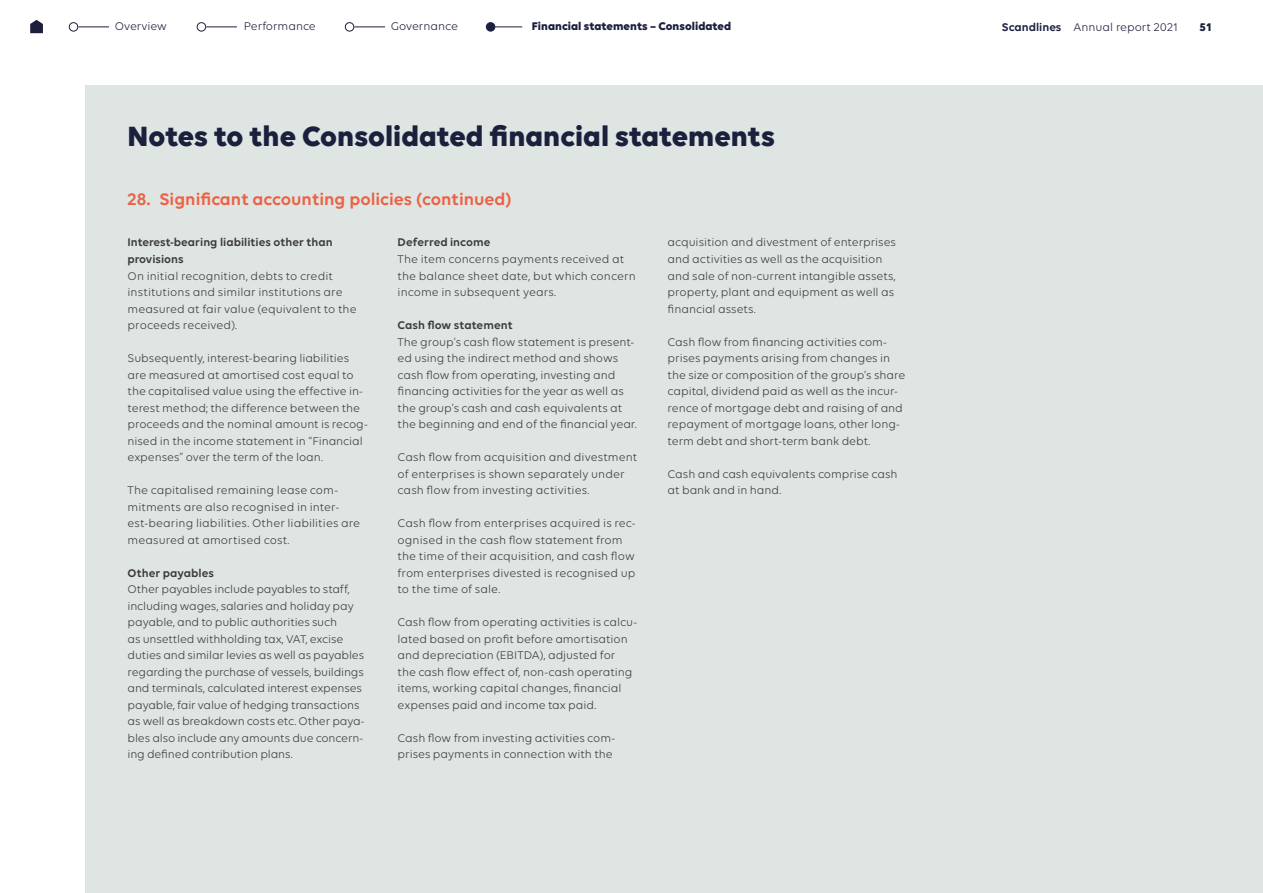
<style>
.page{position:relative;width:1263px;height:893px;background:#fff}
.page>*{position:absolute;margin:0;border:0;box-sizing:border-box;transform-origin:0 0}
.t1{font:700 30px "Volte";color:#1c203d}
.t2{font:600 18px "Volte";color:#ec6246}
.t3{font:12px/16.5px "Volte";letter-spacing:-.005em;color:#3c3c3b}
.t4{font:600 12px/16.5px "Volte";color:#3c3c3b}
.t5{font:12px "Volte";color:#1c203d}
.t6{font:700 12px "Volte";color:#1c203d}
.s1{font-weight:600}
</style>
<div class="page">
<div style="left:85px;top:85px;width:1178px;height:808px;background:#dee5e3"></div>
<div style="left:345px;top:22px;width:9px;height:10px;border:1px solid #1c203d;border-radius:50%"></div>
<div style="left:69px;top:22px;width:9px;height:10px;border:1px solid #1c203d;border-radius:50%"></div>
<div style="left:197px;top:22px;width:9px;height:10px;border:1px solid #1c203d;border-radius:50%"></div>
<div style="left:486px;top:23px;width:9px;height:8px;background:#1c203d;border-radius:50%"></div>
<div style="left:486px;top:22px;width:9px;height:10px;border:1px solid #1c203d;border-radius:50%"></div>
<hr style="left:354px;top:27px;width:31px;height:1px;background:#1c203d">
<hr style="left:78px;top:27px;width:31px;height:1px;background:#1c203d">
<hr style="left:206px;top:27px;width:31px;height:1px;background:#1c203d">
<svg style="left:495px;top:27px;width:27px;height:1px"></svg>
<svg style="left:30px;top:20px;width:13px;height:13px"></svg>
<p class="t5" style="left:115px;top:20px;width:53px">Overview</p>
<p class="t5" style="left:244px;top:20px;width:74px">Performance</p>
<p class="t5" style="left:391px;top:20px;width:69px">Governance</p>
<p class="t6" style="left:532px;top:19px;width:201px">Financial statements – Consolidated</p>
<p class="t5" style="left:1002px;top:21px;width:177px"><span class="s1">Scandlines</span> Annual report 2021</p>
<p class="t6" style="left:1199px;top:20px;width:13px">51</p>
<h1 class="t1" style="left:128px;top:118px;width:649px">Notes to the Consolidated financial statements</h1>
<h2 class="t2" style="left:128px;top:188px;width:386px">28. Significant accounting policies (continued)</h2>
<p class="t4" style="left:128px;top:234px;width:207px">Interest-bearing liabilities other than provisions</p>
<p class="t3" style="left:128px;top:267px;width:231px">On initial recognition, debts to credit institutions and similar institutions are measured at fair value (equivalent to the proceeds received).</p>
<p class="t3" style="left:128px;top:350px;width:242px">Subsequently, interest-bearing liabilities are measured at amortised cost equal to the capitalised value using the effective in&shy;terest method; the difference between the proceeds and the nominal amount is recog&shy;nised in the income statement in “Financial expenses” over the term of the loan.</p>
<p class="t3" style="left:128px;top:482px;width:234px">The capitalised remaining lease com&shy;mitments are also recognised in inter&shy;est-bearing liabilities. Other liabilities are measured at amortised cost.</p>
<p class="t4" style="left:128px;top:564px;width:88px">Other payables</p>
<p class="t3" style="left:128px;top:581px;width:239px">Other payables include payables to staff, including wages, salaries and holiday pay payable, and to public authorities such<br>as unsettled withholding tax, VAT, excise duties and similar levies as well as payables regarding the purchase of vessels, buildings and terminals, calculated interest expenses payable, fair value of hedging transactions as well as breakdown costs etc. Other paya&shy;bles also include any amounts due concern&shy;ing defined contribution plans.</p>
<p class="t4" style="left:398px;top:234px;width:94px">Deferred income</p>
<p class="t3" style="left:398px;top:251px;width:240px">The item concerns payments received at the balance sheet date, but which concern income in subsequent years.</p>
<p class="t4" style="left:398px;top:316px;width:117px">Cash flow statement</p>
<p class="t3" style="left:398px;top:333px;width:241px">The group’s cash flow statement is present&shy;ed using the indirect method and shows cash flow from operating, investing and financing activities for the year as well as the group’s cash and cash equivalents at the beginning and end of the financial year.</p>
<p class="t3" style="left:398px;top:449px;width:241px">Cash flow from acquisition and divestment of enterprises is shown separately under cash flow from investing activities.</p>
<p class="t3" style="left:398px;top:515px;width:239px">Cash flow from enterprises acquired is rec&shy;ognised in the cash flow statement from the time of their acquisition, and cash flow from enterprises divested is recognised up to the time of sale.</p>
<p class="t3" style="left:398px;top:614px;width:241px">Cash flow from operating activities is calcu&shy;lated based on profit before amortisation and depreciation (EBITDA), adjusted for<br>the cash flow effect of, non-cash operating items, working capital changes, financial expenses paid and income tax paid.</p>
<p class="t3" style="left:398px;top:729px;width:219px">Cash flow from investing activities com&shy;prises payments in connection with the</p>
<p class="t3" style="left:668px;top:234px;width:230px">acquisition and divestment of enterprises and activities as well as the acquisition and sale of non-current intangible assets, property, plant and equipment as well as financial assets.</p>
<p class="t3" style="left:668px;top:333px;width:239px">Cash flow from financing activities com&shy;prises payments arising from changes in the size or composition of the group’s share capital, dividend paid as well as the incur&shy;rence of mortgage debt and raising of and repayment of mortgage loans, other long&shy;term debt and short-term bank debt.</p>
<p class="t3" style="left:668px;top:465px;width:231px">Cash and cash equivalents comprise cash at bank and in hand.</p>
</div>
